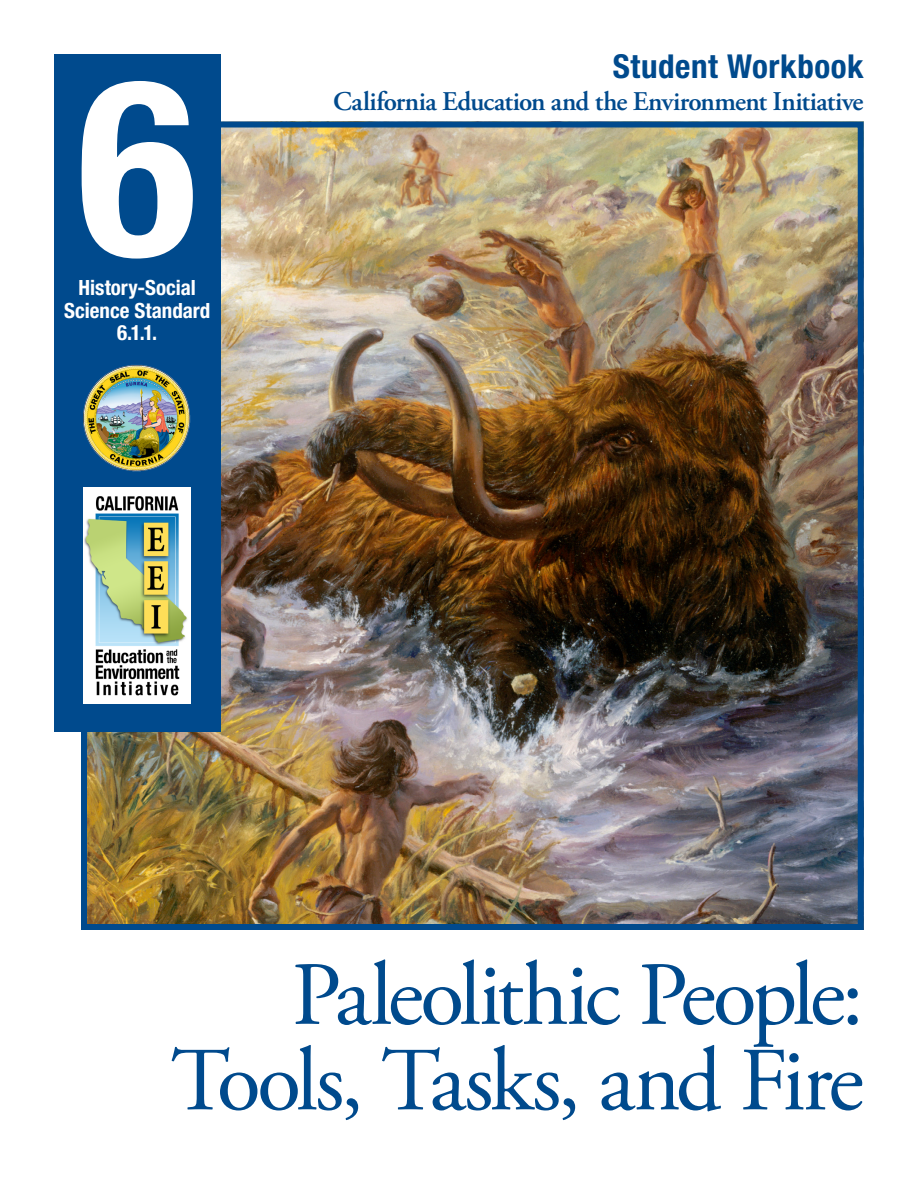
<style>
.page{position:relative;width:918px;height:1188px;background:#fff}
.page>*{position:absolute;margin:0;border:0;box-sizing:border-box;transform-origin:0 0}
.Number{font:700 condensed 246px "Helvetica Neue LT Std";color:#fff}
.t1{font:90px/85.5px "Adobe Garamond Pro";letter-spacing:-.05em;color:#004a8d;text-align:right}
.t2{font:700 condensed 33px "Helvetica Neue LT Std";letter-spacing:.015em;color:#004a8d}
.EEI_Header{font:600 27px "Adobe Garamond Pro";letter-spacing:-.025em;color:#004a8d}
.t3{font:700 condensed 21px/22.5px "Helvetica Neue LT Std";color:#fff;text-align:center}
</style>
<div class="page">
<img style="left:88px;top:129px;width:769px;height:794px">
<div style="left:81px;top:122px;width:783px;height:808px;border:6px solid #004a8d"></div>
<div style="left:54px;top:54px;width:167px;height:678px;background:#004a8d"></div>
<img style="left:84px;top:488px;width:107px;height:215px">
<img style="left:83px;top:364px;width:108px;height:108px">
<p class="t2" style="left:613px;top:46px;width:252px">Student Workbook</p>
<p class="Number" style="left:78px;top:19px;width:120px">6</p>
<p class="EEI_Header" style="left:333px;top:85px;width:532px">California Education and the Environment Initiative</p>
<p class="t3" style="left:64px;top:277px;width:148px">History-Social<br>Science Standard<br>6.1.1.</p>
<p class="t1" style="left:171px;top:956px;width:694px">Paleolithic People:<br>Tools, Tasks, and Fire</p>
</div>
